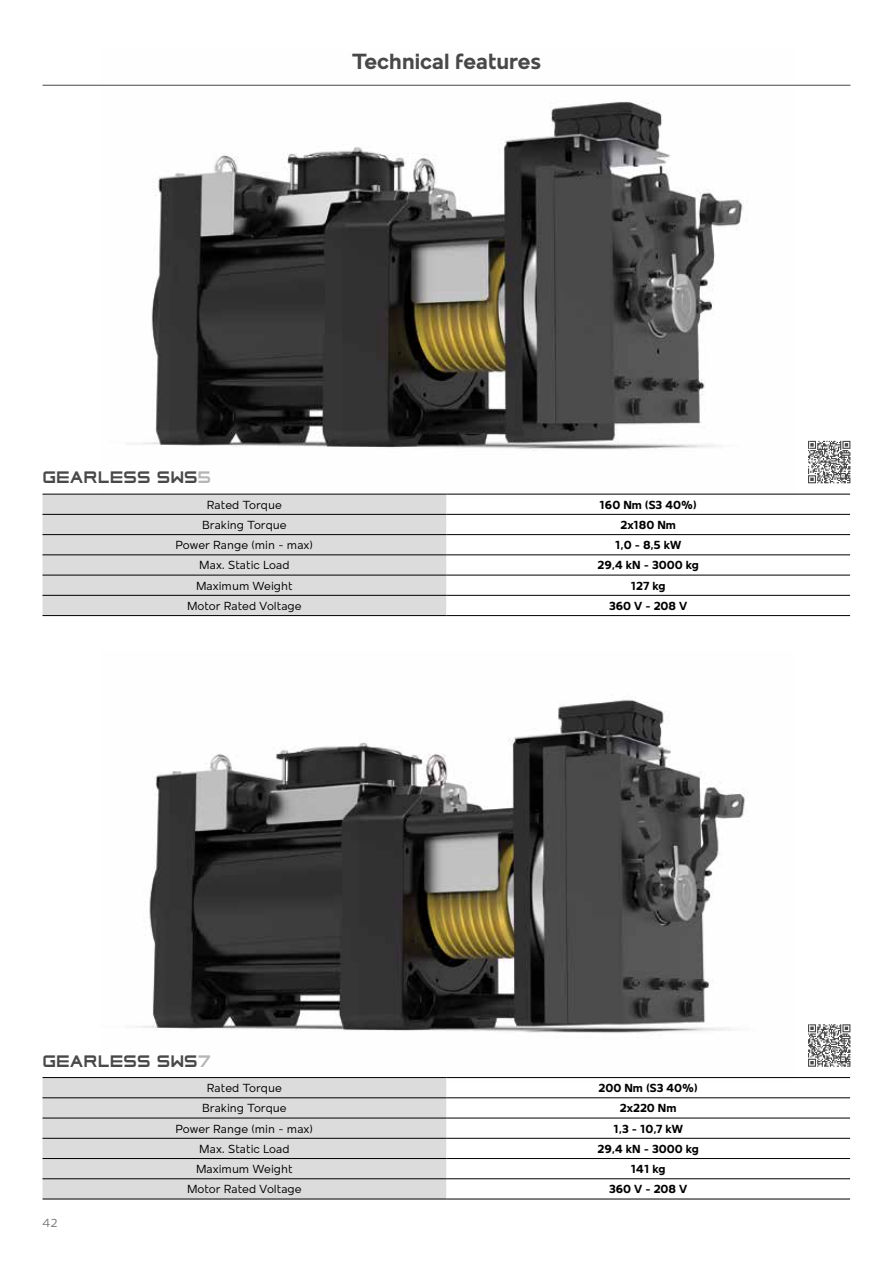
<style>
.page{position:relative;width:893px;height:1263px;background:#fff}
.page>*{position:absolute;margin:0;border:0;box-sizing:border-box;transform-origin:0 0}
.t1{font:700 22.5px "Mollen";color:#484848}
.t2{font:800 16.5px "Horyzen";color:#484848}
.t3{font:12px "Mollen";color:#000}
.t4{font:700 12px "Mollen";color:#000}
.t5{font:12px "Mollen";color:#7c7c7c}
.s1{color:#b6b6b6}
</style>
<div class="page">
<img style="left:135px;top:699px;width:658px;height:382px">
<img style="left:100px;top:84px;width:693px;height:416px">
<div style="left:43px;top:495px;width:403px;height:120px;background:#dcdcdc"></div>
<hr style="left:43px;top:494px;width:403px;height:1px;background:#000">
<hr style="left:446px;top:494px;width:404px;height:1px;background:#000">
<hr style="left:43px;top:514px;width:403px;height:1px;background:#000">
<hr style="left:446px;top:514px;width:404px;height:1px;background:#000">
<hr style="left:43px;top:534px;width:403px;height:1px;background:#000">
<hr style="left:446px;top:534px;width:404px;height:1px;background:#000">
<hr style="left:43px;top:555px;width:403px;height:1px;background:#000">
<hr style="left:446px;top:555px;width:404px;height:1px;background:#000">
<hr style="left:43px;top:575px;width:403px;height:1px;background:#000">
<hr style="left:446px;top:575px;width:404px;height:1px;background:#000">
<hr style="left:43px;top:595px;width:403px;height:1px;background:#000">
<hr style="left:43px;top:615px;width:403px;height:1px;background:#000">
<hr style="left:446px;top:595px;width:404px;height:1px;background:#000">
<hr style="left:446px;top:615px;width:404px;height:1px;background:#000">
<div style="left:43px;top:1078px;width:403px;height:121px;background:#dcdcdc"></div>
<hr style="left:43px;top:1077px;width:403px;height:1px;background:#000">
<hr style="left:446px;top:1077px;width:404px;height:1px;background:#000">
<hr style="left:43px;top:1097px;width:403px;height:1px;background:#000">
<hr style="left:446px;top:1097px;width:404px;height:1px;background:#000">
<hr style="left:43px;top:1118px;width:403px;height:1px;background:#000">
<hr style="left:446px;top:1118px;width:404px;height:1px;background:#000">
<hr style="left:43px;top:1138px;width:403px;height:1px;background:#000">
<hr style="left:446px;top:1138px;width:404px;height:1px;background:#000">
<hr style="left:43px;top:1158px;width:403px;height:1px;background:#000">
<hr style="left:446px;top:1158px;width:404px;height:1px;background:#000">
<hr style="left:43px;top:1178px;width:403px;height:1px;background:#000">
<hr style="left:43px;top:1199px;width:403px;height:1px;background:#000">
<hr style="left:446px;top:1178px;width:404px;height:1px;background:#000">
<hr style="left:446px;top:1199px;width:404px;height:1px;background:#000">
<svg style="left:808px;top:441px;width:42px;height:42px"></svg>
<svg style="left:808px;top:1024px;width:42px;height:43px"></svg>
<hr style="left:43px;top:85px;width:807px;height:1px;background:#484848">
<h1 class="t1" style="left:352px;top:48px;width:190px">Technical features</h1>
<h2 class="t2" style="left:43px;top:468px;width:170px">GEARLESS SWS<span class="s1">5</span></h2>
<p class="t3" style="left:207px;top:498px;width:77px">Rated Torque</p>
<p class="t4" style="left:600px;top:498px;width:99px">160 Nm (S3 40%)</p>
<p class="t3" style="left:202px;top:518px;width:86px">Braking Torque</p>
<p class="t4" style="left:620px;top:518px;width:57px">2x180 Nm</p>
<p class="t3" style="left:175px;top:538px;width:139px">Power Range (min - max)</p>
<p class="t4" style="left:615px;top:538px;width:68px">1,0 - 8,5 kW</p>
<p class="t3" style="left:199px;top:559px;width:92px">Max. Static Load</p>
<p class="t4" style="left:597px;top:558px;width:103px">29,4 kN - 3000 kg</p>
<p class="t3" style="left:196px;top:579px;width:98px">Maximum Weight</p>
<p class="t4" style="left:631px;top:579px;width:36px">127 kg</p>
<p class="t3" style="left:187px;top:599px;width:116px">Motor Rated Voltage</p>
<p class="t4" style="left:609px;top:599px;width:80px">360 V - 208 V</p>
<h2 class="t2" style="left:43px;top:1051px;width:170px">GEARLESS SWS<span class="s1">7</span></h2>
<p class="t5" style="left:43px;top:1216px;width:17px">42</p>
<p class="t3" style="left:207px;top:1081px;width:77px">Rated Torque</p>
<p class="t4" style="left:598px;top:1081px;width:101px">200 Nm (S3 40%)</p>
<p class="t3" style="left:202px;top:1101px;width:86px">Braking Torque</p>
<p class="t4" style="left:620px;top:1101px;width:58px">2x220 Nm</p>
<p class="t3" style="left:175px;top:1122px;width:139px">Power Range (min - max)</p>
<p class="t4" style="left:613px;top:1122px;width:71px">1,3 - 10,7 kW</p>
<p class="t3" style="left:199px;top:1142px;width:92px">Max. Static Load</p>
<p class="t4" style="left:597px;top:1142px;width:103px">29,4 kN - 3000 kg</p>
<p class="t3" style="left:196px;top:1162px;width:98px">Maximum Weight</p>
<p class="t4" style="left:631px;top:1162px;width:36px">141 kg</p>
<p class="t3" style="left:187px;top:1182px;width:116px">Motor Rated Voltage</p>
<p class="t4" style="left:609px;top:1182px;width:80px">360 V - 208 V</p>
</div>
